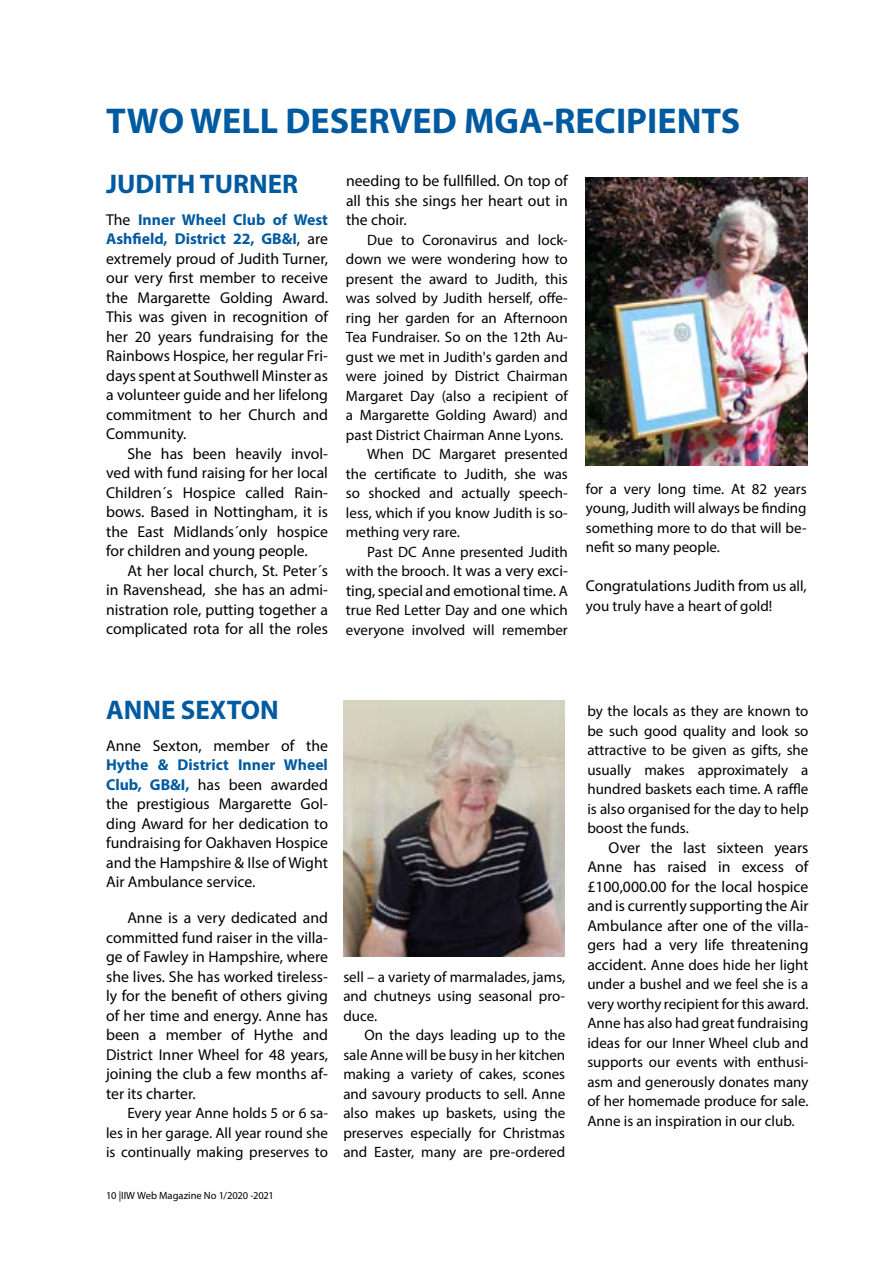
<style>
.page{position:relative;width:893px;height:1263px;background:#fff}
.page>*{position:absolute;margin:0;border:0;box-sizing:border-box;transform-origin:0 0}
.t1{font:700 36px "Myriad Pro";color:#005aa0}
.t2{font:700 27px "Myriad Pro";color:#005aa0}
.t3{font:15.75px/19.5px "Myriad Pro";color:#000;text-align:justify}
.t4{font:15px/19.5px "Myriad Pro";color:#000;text-align:justify}
.t5{font:10.5px "Myriad Pro";color:#000}
.s1{font-weight:700;color:#005aa0}
.s2{font-size:15px}
.s3{font-size:15.75px}
</style>
<div class="page">
<img style="left:586px;top:177px;width:222px;height:289px">
<img style="left:344px;top:701px;width:221px;height:256px">
<h1 class="t1" style="left:106px;top:98px;width:636px">TWO WELL DESERVED MGA-RECIPIENTS</h1>
<h2 class="t2" style="left:106px;top:167px;width:194px">JUDITH TURNER</h2>
<p class="t3" style="left:106px;top:210px;width:223px">The <span class="s1">Inner Wheel Club of West Ashfield, District 22, GB&amp;I</span>, are extremely proud of Judith Turner, our very first member to receive the Margarette Golding Award.<br>This was given in recognition of her 20 years fundraising for the Rainbows Hospice, her regular Fri&shy;days spent at Southwell Minster as a volunteer guide and her lifelong commitment to her Church and Community.</p>
<p class="t3" style="left:106px;top:444px;width:223px;text-indent:21px">She has been heavily invol&shy;ved with fund raising for her local Children´s Hospice called Rain&shy;bows. Based in Nottingham, it is the East Midlands´only hospice for children and young people.</p>
<p class="t3" style="left:106px;top:561px;width:223px;text-indent:21px">At her local church, St. Peter´s in Ravenshead, she has an admi&shy;nistration role, putting together a complicated rota for all the roles</p>
<p class="t3" style="left:346px;top:171px;width:223px">needing to be fullfilled. On top of all this she sings her heart out in the choir.</p>
<p class="t4" style="left:367px;top:230px;width:202px">Due to Coronavirus and lock-</p>
<p class="t4" style="left:346px;top:249px;width:223px">down we were wondering how to</p>
<p class="t4" style="left:346px;top:269px;width:223px">present the award to Judith, this</p>
<p class="t4" style="left:346px;top:288px;width:223px">was solved by Judith herself, offe-</p>
<p class="t4" style="left:346px;top:308px;width:223px">ring her garden for an Afternoon</p>
<p class="t4" style="left:346px;top:327px;width:223px">Tea Fundraiser. So on the 12th Au-</p>
<p class="t4" style="left:346px;top:347px;width:223px">gust we met in Judith's garden and</p>
<p class="t4" style="left:346px;top:366px;width:223px">were joined by District Chairman</p>
<p class="t4" style="left:346px;top:386px;width:223px">Margaret Day (also a recipient of</p>
<p class="t4" style="left:346px;top:405px;width:223px">a Margarette Golding Award) and</p>
<p class="t4" style="left:346px;top:425px;width:219px">past District Chairman Anne Lyons.</p>
<p class="t4" style="left:367px;top:444px;width:202px">When DC Margaret presented</p>
<p class="t4" style="left:346px;top:464px;width:223px">the certificate to Judith, she was</p>
<p class="t4" style="left:346px;top:483px;width:223px">so shocked and actually speech-</p>
<p class="t4" style="left:346px;top:503px;width:223px">less, which if you know Judith is so-</p>
<p class="t4" style="left:346px;top:522px;width:116px">mething very rare.</p>
<p class="t4" style="left:367px;top:542px;width:202px">Past DC Anne presented Judith</p>
<p class="t3" style="left:346px;top:561px;width:223px"><span class="s2">with the brooch.</span> It was a very exci&shy;ting, special and emotional time. <span class="s2">A</span></p>
<p class="t4" style="left:346px;top:600px;width:223px">true Red Letter Day and one which everyone involved will remember</p>
<p class="t4" style="left:586px;top:479px;width:222px">for a very long time. At 82 years young, Judith will always be finding something more to do that will be&shy;nefit so many people.</p>
<p class="t3" style="left:586px;top:576px;width:222px">Congratulations Judith from <span class="s2">us all,</span></p>
<p class="t4" style="left:586px;top:596px;width:188px">you truly have a heart of gold!</p>
<h2 class="t2" style="left:106px;top:693px;width:174px">ANNE SEXTON</h2>
<p class="t3" style="left:106px;top:735px;width:223px">Anne Sexton, member of the</p>
<p class="t3" style="left:106px;top:755px;width:223px"><span class="s1">Hythe &amp; District Inner Wheel Club, GB&amp;I,</span> has been awarded the prestigious Margarette Gol&shy;ding Award for her dedication to fundraising for Oakhaven Hospice and the Hampshire &amp; Ilse of Wight Air Ambulance service.</p>
<p class="t3" style="left:106px;top:908px;width:223px;text-indent:21px">Anne is a very dedicated and committed fund raiser in the villa&shy;ge of Fawley in Hampshire, where she lives. She has worked tireless&shy;ly for the benefit of others giving of her time and energy. Anne has been a member of Hythe and District Inner Wheel for 48 years, joining the club a few months af&shy;ter its charter.</p>
<p class="t4" style="left:106px;top:1103px;width:223px;text-indent:21px">Every year Anne holds 5 or 6 sa&shy;les in her garage. All year round she is continually making preserves to</p>
<p class="t5" style="left:106px;top:1188px;width:169px">10 |IIW Web Magazine No 1/2020 -2021</p>
<p class="t4" style="left:343px;top:967px;width:223px">sell – a variety of marmalades, jams, and chutneys using seasonal pro&shy;duce.</p>
<p class="t4" style="left:343px;top:1025px;width:223px;text-indent:21px">On the days leading up to the sale Anne will be busy in her kitchen making a variety of cakes, scones and savoury products to sell. Anne also makes up baskets, using the preserves especially for Christmas and Easter, many are pre-ordered</p>
<p class="t4" style="left:587px;top:701px;width:223px">by the locals as they are known to be such good quality and look so attractive to be given as gifts, she usually makes approximately a hundred baskets each time. A raffle is also organised for the day to help boost the funds.</p>
<p class="t3" style="left:587px;top:837px;width:223px;text-indent:21px">Over the last sixteen years Anne has raised in excess of £100,000.00 for the local hospice and is currently supporting the Air Ambulance after one of the villa&shy;gers had a very life threatening</p>
<p class="t4" style="left:587px;top:955px;width:223px"><span class="s3">accident.</span> Anne does hide her light under a bushel and we feel she is a very worthy recipient for this award.<br>Anne has also had great fundraising ideas for our Inner Wheel club and supports our events with enthusi&shy;asm and generously donates many of her homemade produce for sale.<br>Anne is an inspiration in our club.</p>
</div>
